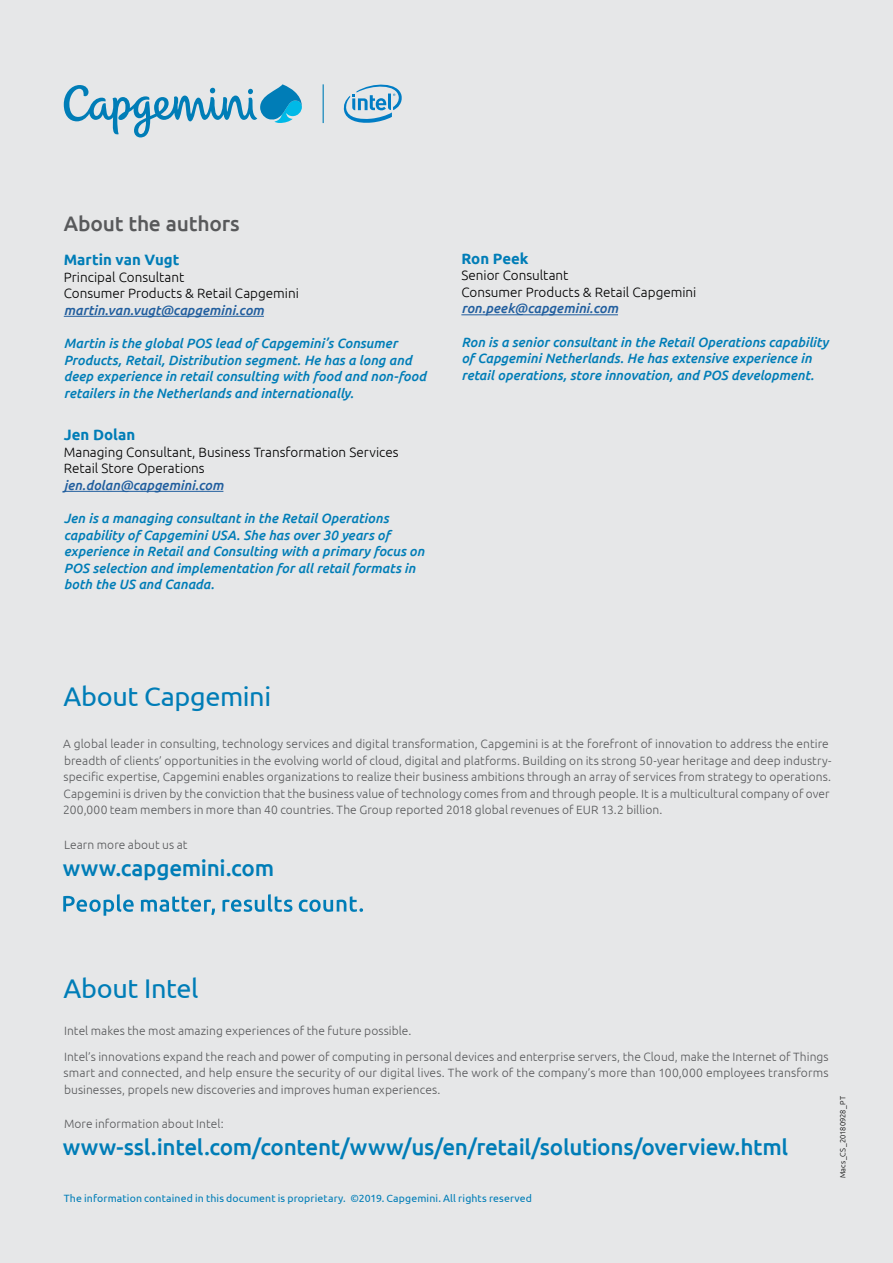
<style>
.page{position:relative;width:893px;height:1263px;background:#e6e7e8}
.page>*{position:absolute;margin:0;border:0;box-sizing:border-box;transform-origin:0 0}
.t1{font:27px "Ubuntu";letter-spacing:-.015em;color:#007db7}
.t2{font:500 22.5px "Ubuntu";letter-spacing:-.015em;color:#007db7}
.t3{font:500 21px "Ubuntu";letter-spacing:-.01em;color:#58595b}
.t4{font:700 15px "Ubuntu";color:#007db7}
.t5{font:italic 500 13.5px/16.5px "Ubuntu";color:#007db7}
.t6{font:300 13.5px/16.5px "Ubuntu";color:#000}
.t7{font:italic 500 13.5px "Ubuntu";color:#215e9e}
.t8{font:300 12px/16.5px "Ubuntu";letter-spacing:.005em;color:#58595b}
.t9{font:10.5px "Ubuntu";letter-spacing:.01em;color:#007db7}
.t10{font:300 7.5px "Ubuntu";letter-spacing:.02em;color:#000}
</style>
<div class="page">
<svg style="left:63px;top:894px;width:71px;height:22px"></svg>
<svg style="left:141px;top:896px;width:74px;height:19px"></svg>
<svg style="left:222px;top:894px;width:70px;height:18px"></svg>
<svg style="left:299px;top:896px;width:64px;height:16px"></svg>
<hr style="left:64px;top:316px;width:200px;height:1px;background:#215e9e">
<hr style="left:64px;top:491px;width:159px;height:1px;background:#215e9e">
<hr style="left:461px;top:315px;width:157px;height:1px;background:#215e9e">
<svg style="left:344px;top:84px;width:58px;height:39px"></svg>
<svg style="left:64px;top:84px;width:238px;height:53px"></svg>
<hr style="left:323px;top:84px;width:1px;height:39px;background:#007db7">
<h3 class="t3" style="left:64px;top:210px;width:177px">About the authors</h3>
<p class="t4" style="left:64px;top:251px;width:117px">Martin van Vugt</p>
<p class="t6" style="left:64px;top:268px;width:237px">Principal Consultant<br>Consumer Products &amp; Retail Capgemini</p>
<p class="t7" style="left:64px;top:302px;width:202px">martin.van.vugt@capgemini.com</p>
<p class="t5" style="left:64px;top:335px;width:364px">Martin is the global POS lead of Capgemini’s Consumer Products, Retail, Distribution segment. He has a long and deep experience in retail consulting with food and non-food retailers in the Netherlands and internationally.</p>
<p class="t4" style="left:64px;top:426px;width:73px">Jen Dolan</p>
<p class="t6" style="left:64px;top:443px;width:336px">Managing Consultant, Business Transformation Services<br>Retail Store Operations</p>
<p class="t7" style="left:64px;top:477px;width:161px">jen.dolan@capgemini.com</p>
<p class="t5" style="left:64px;top:510px;width:362px">Jen is a managing consultant in the Retail Operations capability of Capgemini USA. She has over 30 years of experience in Retail and Consulting with a primary focus on POS selection and implementation for all retail formats in both the US and Canada.</p>
<p class="t4" style="left:461px;top:249px;width:69px">Ron Peek</p>
<p class="t6" style="left:461px;top:267px;width:237px">Senior Consultant<br>Consumer Products &amp; Retail Capgemini</p>
<p class="t7" style="left:461px;top:300px;width:158px">ron.peek@capgemini.com</p>
<p class="t5" style="left:461px;top:333px;width:369px">Ron is a senior consultant in the Retail Operations capability of Capgemini Netherlands. He has extensive experience in retail operations, store innovation, and POS development.</p>
<h1 class="t1" style="left:63px;top:680px;width:209px">About Capgemini</h1>
<p class="t8" style="left:63px;top:736px;width:770px">A global leader in consulting, technology services and digital transformation, Capgemini is at the forefront of innovation to address the entire breadth of clients’ opportunities in the evolving world of cloud, digital and platforms. Building on its strong 50-year heritage and deep industry&shy;specific expertise, Capgemini enables organizations to realize their business ambitions through an array of services from strategy to operations.<br>Capgemini is driven by the conviction that the business value of technology comes from and through people. It is a multicultural company of over 200,000 team members in more than 40 countries. The Group reported 2018 global revenues of EUR 13.2 billion.</p>
<p class="t8" style="left:64px;top:836px;width:125px">Learn more about us at</p>
<h2 class="t2" style="left:63px;top:854px;width:213px">www.capgemini.com</h2>
<h1 class="t1" style="left:63px;top:972px;width:137px">About Intel</h1>
<p class="t8" style="left:64px;top:1018px;width:766px;line-height:25.5px">Intel makes the most amazing experiences of the future possible.<br>Intel’s innovations expand the reach and power of computing in personal devices and enterprise servers, the Cloud, make the Internet of Things</p>
<p class="t8" style="left:64px;top:1064px;width:766px">smart and connected, and help ensure the security of our digital lives. The work of the company’s more than 100,000 employees transforms businesses, propels new discoveries and improves human experiences.</p>
<p class="t8" style="left:64px;top:1115px;width:161px">More information about Intel:</p>
<h2 class="t2" style="left:63px;top:1133px;width:727px">www-ssl.intel.com/content/www/us/en/retail/solutions/overview.html</h2>
<p class="t9" style="left:64px;top:1192px;width:470px">The information contained in this document is proprietary. ©2019. Capgemini. All rights reserved</p>
<p class="t10" style="left:838px;top:1178px;width:83px;rotate:-90deg">Macs_CS_20180928_PT</p>
</div>
